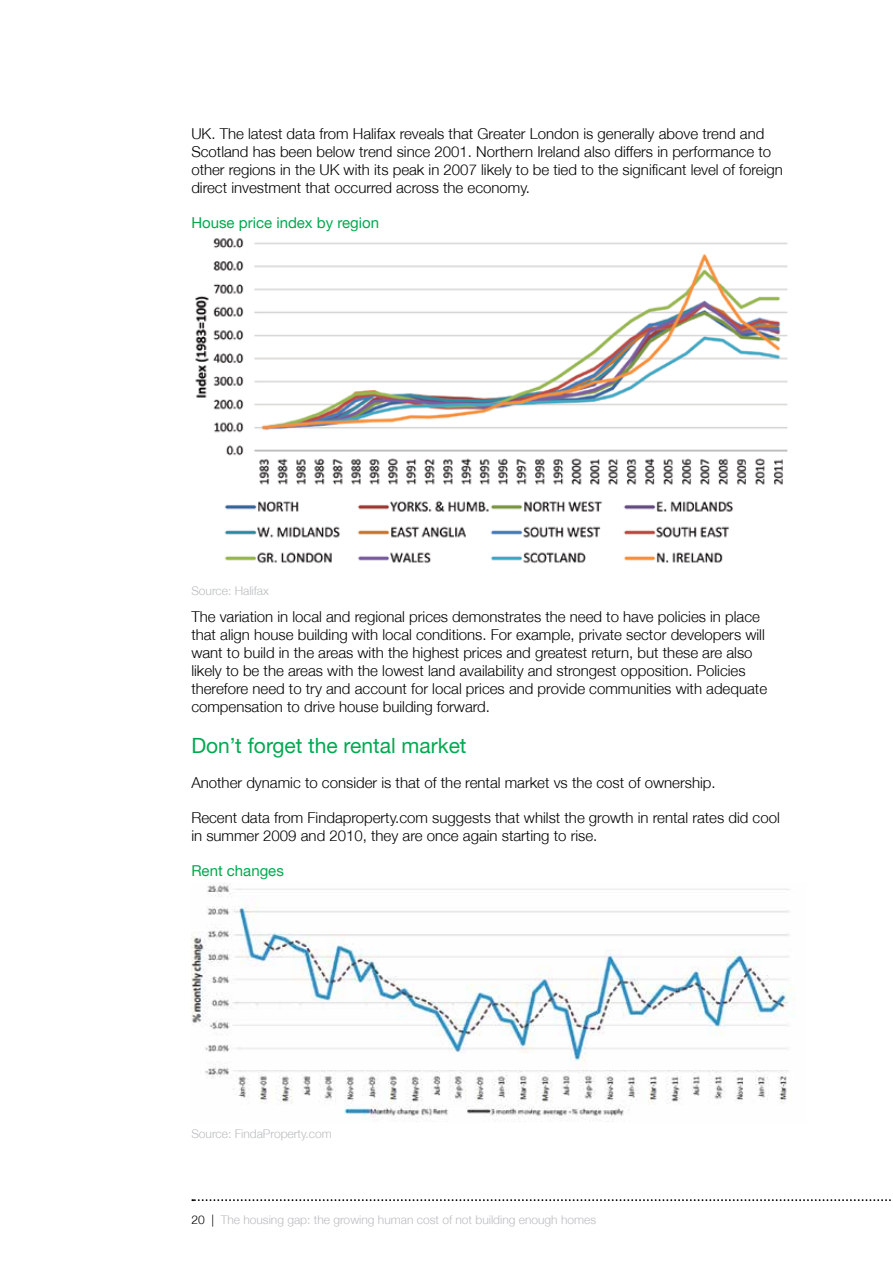
<style>
.page{position:relative;width:893px;height:1263px;background:#fff}
.page>*{position:absolute;margin:0;border:0;box-sizing:border-box;transform-origin:0 0}
.t1{font:21px "Helvetica Neue";color:#00a94f}
.t2{font:300 15px/18px "Helvetica Neue";color:#000}
.t3{font:15px "Helvetica Neue";color:#00a94f}
.t4{font:300 12px "Helvetica Neue";color:#babcbe}
.s1{color:#000}
</style>
<div class="page">
<svg style="left:192px;top:1199px;width:699px;height:2px"></svg>
<img style="left:195px;top:238px;width:593px;height:326px">
<img style="left:191px;top:883px;width:604px;height:239px">
<p class="t2" style="left:191px;top:125px;width:593px">UK. The latest data from Halifax reveals that Greater London is generally above trend and Scotland has been below trend since 2001. Northern Ireland also differs in performance to other regions in the UK with its peak in 2007 likely to be tied to the significant level of foreign direct investment that occurred across the economy.</p>
<p class="t3" style="left:191px;top:214px;width:189px">House price index by region</p>
<p class="t4" style="left:191px;top:584px;width:79px">Source: Halifax</p>
<p class="t2" style="left:191px;top:607px;width:577px">The variation in local and regional prices demonstrates the need to have policies in place that align house building with local conditions. For example, private sector developers will want to build in the areas with the highest prices and greatest return, but these are also likely to be the areas with the lowest land availability and strongest opposition. Policies therefore need to try and account for local prices and provide communities with adequate compensation to drive house building forward.</p>
<h1 class="t1" style="left:191px;top:733px;width:277px">Don’t forget the rental market</h1>
<p class="t2" style="left:191px;top:773px;width:526px">Another dynamic to consider is that of the rental market vs the cost of ownership.</p>
<p class="t2" style="left:191px;top:808px;width:590px">Recent data from Findaproperty.com suggests that whilst the growth in rental rates did cool in summer 2009 and 2010, they are once again starting to rise.</p>
<p class="t3" style="left:191px;top:862px;width:94px">Rent changes</p>
<p class="t4" style="left:191px;top:1126px;width:142px">Source: FindaProperty.com</p>
<p class="t4" style="left:191px;top:1212px;width:406px"><span class="s1">20 |</span> The housing gap: the growing human cost of not building enough homes</p>
</div>
